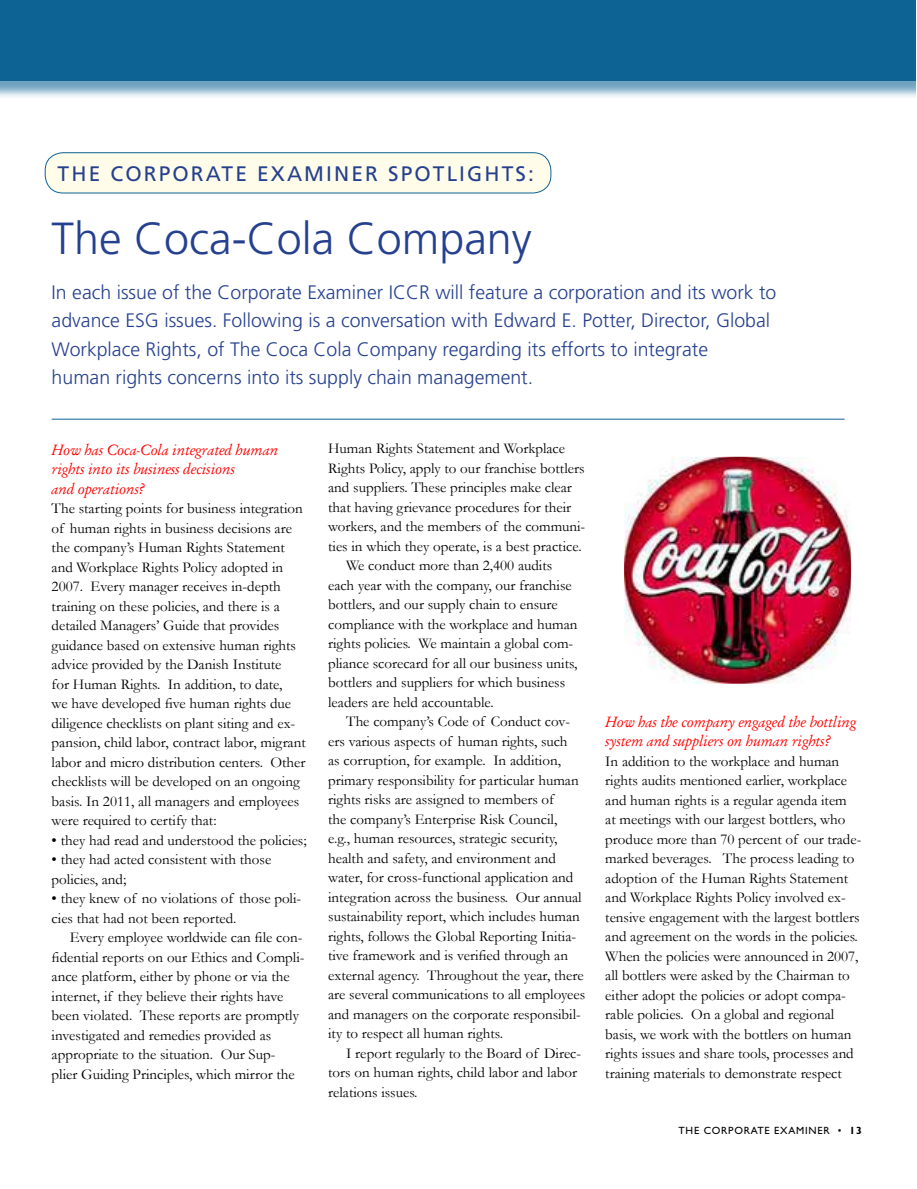
<style>
.page{position:relative;width:917px;height:1189px;background:#fff}
.page>*{position:absolute;margin:0;border:0;box-sizing:border-box;transform-origin:0 0}
.t1{font:300 45px "Frutiger";color:#25408f}
.t2{font:21px "Frutiger";letter-spacing:.1em;color:#25408f}
.t3{font:300 19.5px/28.5px "Frutiger";color:#25408f}
.t4{font:15px/19.5px "Garamond";color:#000}
.t5{font:italic 15px/19.5px "Garamond";color:#f00}
.t6{font:10.5px "Gill Sans";letter-spacing:.07em;color:#000}
.s1{font-weight:700}
</style>
<div class="page">
<div style="left:0;top:0;width:916px;height:99px;background:#0e6395;opacity:.6"></div>
<div style="left:0;top:0;width:916px;height:80px;background:#0e6395"></div>
<div style="left:45px;top:153px;width:506px;height:40px;background:#fffde9;border-radius:18px"></div>
<div style="left:45px;top:152px;width:506px;height:41px;border:1px solid #0e6395;border-radius:18px"></div>
<hr style="left:52px;top:419px;width:792px;height:1px;background:#0e6395">
<img style="left:624px;top:457px;width:227px;height:227px">
<h2 class="t2" style="left:58px;top:161px;width:478px">THE CORPORATE EXAMINER SPOTLIGHTS:</h2>
<h1 class="t1" style="left:52px;top:213px;width:482px">The Coca-Cola Company</h1>
<p class="t3" style="left:52px;top:278px;width:726px">In each issue of the Corporate Examiner ICCR will feature a corporation and its work to advance ESG issues. Following is a conversation with Edward E. Potter, Director, Global Workplace Rights, of The Coca Cola Company regarding its efforts to integrate<br>human rights concerns into its supply chain management.</p>
<p class="t5" style="left:52px;top:440px;width:228px">How has Coca-Cola integrated human rights into its business decisions<br>and operations?</p>
<p class="t4" style="left:52px;top:499px;width:256px">The starting points for business integration of human rights in business decisions are the company’s Human Rights Statement and Workplace Rights Policy adopted in 2007. Every manager receives in-depth training on these policies, and there is a detailed Managers’ Guide that provides guidance based on extensive human rights advice provided by the Danish Institute<br>for Human Rights. In addition, to date,<br>we have developed five human rights due diligence checklists on plant siting and ex&shy;pansion, child labor, contract labor, migrant labor and micro distribution centers. Other checklists will be developed on an ongoing basis. In 2011, all managers and employees were required to certify that:</p>
<p class="t4" style="left:52px;top:830px;width:256px">• they had read and understood the policies;</p>
<p class="t4" style="left:52px;top:850px;width:221px">• they had acted consistent with those policies, and;</p>
<p class="t4" style="left:52px;top:889px;width:251px">• they knew of no violations of those poli&shy;cies that had not been reported.</p>
<p class="t4" style="left:52px;top:928px;width:254px;text-indent:18px">Every employee worldwide can file con&shy;fidential reports on our Ethics and Compli&shy;ance platform, either by phone or via the internet, if they believe their rights have been violated. These reports are promptly investigated and remedies provided as appropriate to the situation. Our Sup&shy;plier Guiding Principles, which mirror the</p>
<p class="t4" style="left:328px;top:438px;width:238px">Human Rights Statement and Workplace</p>
<p class="t4" style="left:328px;top:458px;width:258px">Rights Policy, apply to our franchise bottlers</p>
<p class="t4" style="left:328px;top:477px;width:245px">and suppliers. These principles make clear</p>
<p class="t4" style="left:328px;top:497px;width:244px">that having grievance procedures for their</p>
<p class="t4" style="left:328px;top:516px;width:259px">workers, and the members of the communi-</p>
<p class="t4" style="left:328px;top:536px;width:255px">ties in which they operate, is a best practice.</p>
<p class="t4" style="left:346px;top:555px;width:207px">We conduct more than 2,400 audits</p>
<p class="t4" style="left:328px;top:575px;width:245px">each year with the company, our franchise</p>
<p class="t4" style="left:328px;top:594px;width:231px">bottlers, and our supply chain to ensure</p>
<p class="t4" style="left:328px;top:614px;width:251px">compliance with the workplace and human</p>
<p class="t4" style="left:328px;top:633px;width:247px">rights policies. We maintain a global com-</p>
<p class="t4" style="left:328px;top:653px;width:251px">pliance scorecard for all our business units,</p>
<p class="t4" style="left:328px;top:672px;width:238px">bottlers and suppliers for which business</p>
<p class="t4" style="left:328px;top:692px;width:167px">leaders are held accountable.</p>
<p class="t4" style="left:346px;top:711px;width:225px">The company’s Code of Conduct cov-</p>
<p class="t4" style="left:328px;top:731px;width:241px">ers various aspects of human rights, such</p>
<p class="t4" style="left:328px;top:750px;width:234px">as corruption, for example. In addition,</p>
<p class="t4" style="left:328px;top:770px;width:252px">primary responsibility for particular human</p>
<p class="t4" style="left:328px;top:789px;width:227px">rights risks are assigned to members of</p>
<p class="t4" style="left:328px;top:809px;width:231px">the company’s Enterprise Risk Council,</p>
<p class="t4" style="left:328px;top:828px;width:231px">e.g., human resources, strategic security,</p>
<p class="t4" style="left:328px;top:848px;width:229px">health and safety, and environment and</p>
<p class="t4" style="left:328px;top:867px;width:247px">water, for cross-functional application and</p>
<p class="t4" style="left:328px;top:887px;width:255px">integration across the business. Our annual</p>
<p class="t4" style="left:328px;top:906px;width:253px">sustainability report, which includes human</p>
<p class="t4" style="left:328px;top:926px;width:249px">rights, follows the Global Reporting Initia-</p>
<p class="t4" style="left:328px;top:945px;width:241px">tive framework and is verified through an</p>
<p class="t4" style="left:328px;top:965px;width:257px">external agency. Throughout the year, there</p>
<p class="t4" style="left:328px;top:984px;width:259px">are several communications to all employees</p>
<p class="t4" style="left:328px;top:1004px;width:254px">and managers on the corporate responsibil-</p>
<p class="t4" style="left:328px;top:1023px;width:176px">ity to respect all human rights.</p>
<p class="t4" style="left:346px;top:1043px;width:236px">I report regularly to the Board of Direc-</p>
<p class="t4" style="left:328px;top:1062px;width:250px">tors on human rights, child labor and labor</p>
<p class="t4" style="left:328px;top:1082px;width:91px">relations issues.</p>
<p class="t5" style="left:605px;top:712px;width:252px">How has the company engaged the bottling system and suppliers on human rights?</p>
<p class="t4" style="left:605px;top:751px;width:258px">In addition to the workplace and human rights audits mentioned earlier, workplace and human rights is a regular agenda item<br>at meetings with our largest bottlers, who produce more than 70 percent of our trade&shy;marked beverages. The process leading to adoption of the Human Rights Statement and Workplace Rights Policy involved ex&shy;tensive engagement with the largest bottlers and agreement on the words in the policies.<br>When the policies were announced in 2007, all bottlers were asked by the Chairman to either adopt the policies or adopt compa&shy;rable policies. On a global and regional basis, we work with the bottlers on human rights issues and share tools, processes and training materials to demonstrate respect</p>
<p class="t6" style="left:678px;top:1125px;width:185px">THE CORPORATE EXAMINER • <span class="s1">13</span></p>
</div>
